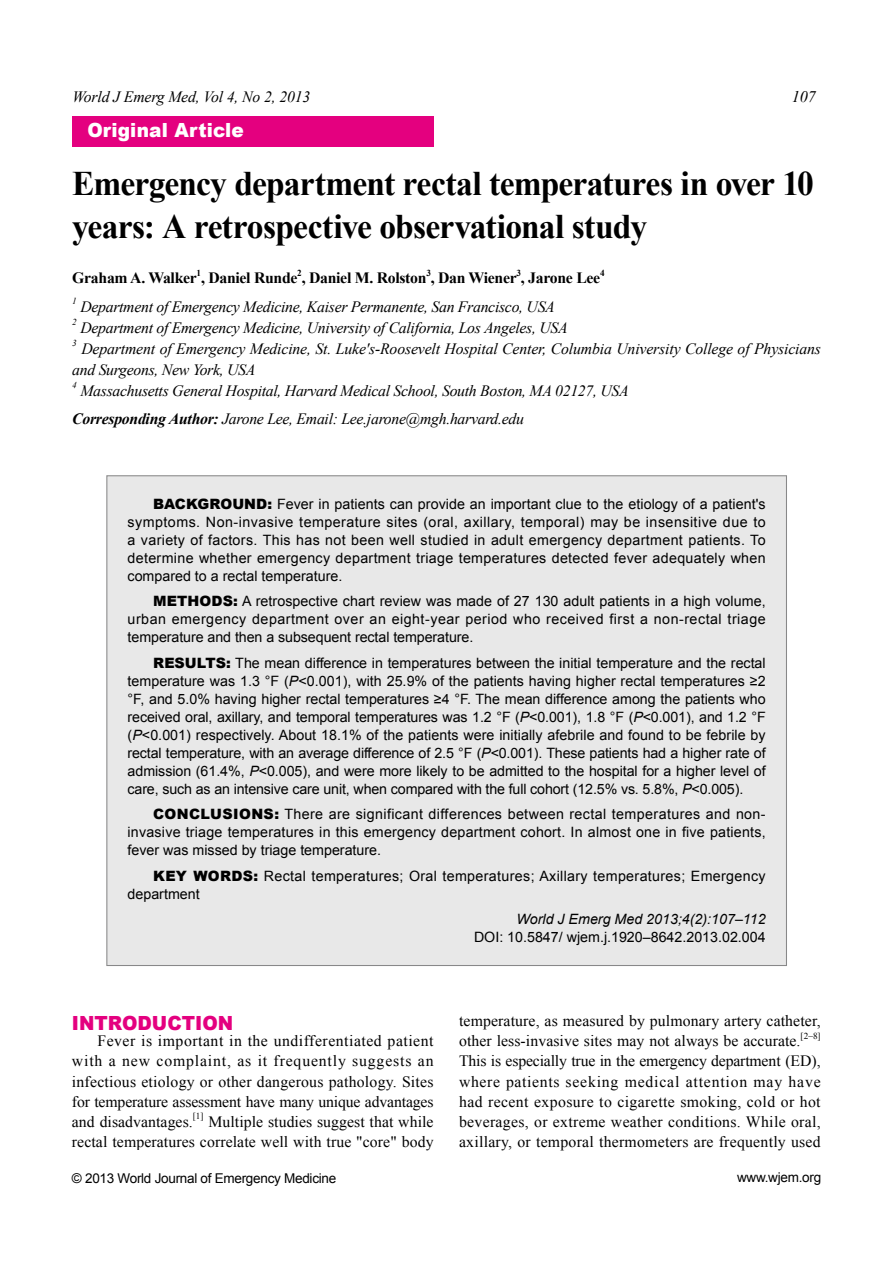
<style>
.page{position:relative;width:893px;height:1263px;background:#fff}
.page>*{position:absolute;margin:0;border:0;box-sizing:border-box;transform-origin:0 0}
.t1{font:700 34.5px/42.5px "Times New Roman";letter-spacing:-.025em;color:#000}
.t2{font:900 19.5px "Arial";letter-spacing:.01em;color:#fff;scale:.95 1}
.t3{font:900 19.5px "Arial";color:#e4007f;scale:.95 1}
.t4{font:italic 16.05px "Times New Roman";color:#000}
.t5{font:15.75px/20.1px "Times New Roman";letter-spacing:.005em;color:#000;text-align:justify}
.t6{font:italic 15.75px/21px "Times New Roman";letter-spacing:-.02em;color:#000}
.t7{font:700 15.75px "Times New Roman";letter-spacing:-.02em;color:#000}
.t8{font:14.25px/18px "Arial";color:#000;text-align:justify}
.t9{font:14.25px/18px "Arial";letter-spacing:.025em;color:#000}
.t10{font:italic 14.25px "Arial";color:#000}
.t11{font:13.5px "Arial";letter-spacing:-.02em;color:#000}
.t12{font:9.15px "Times New Roman";color:#000}
.t13{font:700 9.15px "Times New Roman";color:#000}
.t14{font:italic 9.15px "Times New Roman";color:#000}
.s1{font-weight:700}
.s2{font-weight:900}
.s3{font-style:italic}
</style>
<div class="page">
<div style="left:72px;top:116px;width:361px;height:31px;background:#e4007f"></div>
<div style="left:107px;top:476px;width:679px;height:490px;background:#e8e8e8"></div>
<p class="t6" style="left:72px;top:87px;width:239px">World J Emerg Med, Vol 4, No 2, 2013</p>
<p class="t4" style="left:791px;top:91px;width:26px">107</p>
<h2 class="t2" style="left:87px;top:123px;width:166px">Original Article</h2>
<h1 class="t1" style="left:72px;top:166px;width:743px">Emergency department rectal temperatures in over 10 years: A retrospective observational study</h1>
<p class="t7" style="left:72px;top:272px;width:529px">Graham A. Walker , Daniel Runde , Daniel M. Rolston , Dan Wiener , Jarone Lee</p>
<p class="t13" style="left:196px;top:270px;width:6px">1</p>
<p class="t13" style="left:297px;top:270px;width:6px">2</p>
<p class="t13" style="left:426px;top:270px;width:6px">3</p>
<p class="t13" style="left:516px;top:270px;width:6px">3</p>
<p class="t13" style="left:600px;top:270px;width:6px">4</p>
<p class="t14" style="left:72px;top:298px;width:6px">1</p>
<p class="t6" style="left:80px;top:297px;width:476px">Department of Emergency Medicine, Kaiser Permanente, San Francisco, USA</p>
<p class="t14" style="left:72px;top:319px;width:6px">2</p>
<p class="t6" style="left:80px;top:318px;width:489px">Department of Emergency Medicine, University of California, Los Angeles, USA</p>
<p class="t14" style="left:72px;top:340px;width:6px">3</p>
<p class="t6" style="left:72px;top:339px;width:750px;text-indent:9px">Department of Emergency Medicine, St. Luke's-Roosevelt Hospital Center, Columbia University College of Physicians and Surgeons, New York, USA</p>
<p class="t14" style="left:72px;top:382px;width:6px">4</p>
<p class="t6" style="left:72px;top:378px;width:558px;line-height:28.5px;text-indent:8px">Massachusetts General Hospital, Harvard Medical School, South Boston, MA 02127, USA<br><span class="s1">Corresponding Author:</span> Jarone Lee, Email: Lee.jarone@mgh.harvard.edu</p>
<p class="t8" style="left:128px;top:496px;width:639px;text-indent:26px"><span class="s2">BACKGROUND:</span> Fever in patients can provide an important clue to the etiology of a patient's symptoms. Non-invasive temperature sites (oral, axillary, temporal) may be insensitive due to a variety of factors. This has not been well studied in adult emergency department patients. To determine whether emergency department triage temperatures detected fever adequately when compared to a rectal temperature.</p>
<p class="t8" style="left:128px;top:594px;width:639px;text-indent:26px"><span class="s2">METHODS:</span> A retrospective chart review was made of 27 130 adult patients in a high volume, urban emergency department over an eight-year period who received first a non-rectal triage temperature and then a subsequent rectal temperature.</p>
<p class="t8" style="left:128px;top:655px;width:639px;text-indent:26px"><span class="s2">RESULTS:</span> The mean difference in temperatures between the initial temperature and the rectal temperature was 1.3 °F (<span class="s3">P</span>&lt;0.001), with 25.9% of the patients having higher rectal temperatures ≥2 °F, and 5.0% having higher rectal temperatures ≥4 °F. The mean difference among the patients who received oral, axillary, and temporal temperatures was 1.2 °F (<span class="s3">P</span>&lt;0.001), 1.8 °F (<span class="s3">P</span>&lt;0.001), and 1.2 °F (<span class="s3">P</span>&lt;0.001) respectively. About 18.1% of the patients were initially afebrile and found to be febrile by rectal temperature, with an average difference of 2.5 °F (<span class="s3">P</span>&lt;0.001). These patients had a higher rate of admission (61.4%, <span class="s3">P</span>&lt;0.005), and were more likely to be admitted to the hospital for a higher level of care, such as an intensive care unit, when compared with the full cohort (12.5% vs. 5.8%, <span class="s3">P</span>&lt;0.005).</p>
<p class="t8" style="left:128px;top:807px;width:639px;text-indent:26px"><span class="s2">CONCLUSIONS:</span> There are significant differences between rectal temperatures and non&shy;invasive triage temperatures in this emergency department cohort. In almost one in five patients, fever was missed by triage temperature.</p>
<p class="t9" style="left:128px;top:868px;width:639px;text-indent:26px"><span class="s2">KEY WORDS:</span> Rectal temperatures; Oral temperatures; Axillary temperatures; Emergency department</p>
<p class="t10" style="left:516px;top:914px;width:251px">World J Emerg Med 2013;4(2):107–112</p>
<p class="t8" style="left:474px;top:929px;width:293px">DOI: 10.5847/ wjem.j.1920–8642.2013.02.004</p>
<h2 class="t3" style="left:72px;top:1016px;width:171px">INTRODUCTION</h2>
<p class="t5" style="left:72px;top:1032px;width:363px;text-indent:26px">Fever is important in the undifferentiated patient with a new complaint, as it frequently suggests an infectious etiology or other dangerous pathology. Sites for temperature assessment have many unique advantages and disadvantages.</p>
<p class="t12" style="left:193px;top:1113px;width:12px">[1]</p>
<p class="t5" style="left:72px;top:1113px;width:363px;text-align:right">Multiple studies suggest that while<br>rectal temperatures correlate well with true "core" body</p>
<p class="t11" style="left:72px;top:1173px;width:266px">© 2013 World Journal of Emergency Medicine</p>
<p class="t5" style="left:459px;top:1012px;width:363px">temperature, as measured by pulmonary artery catheter, other less-invasive sites may not always be accurate.</p>
<p class="t12" style="left:800px;top:1033px;width:22px">[2–8]</p>
<p class="t5" style="left:459px;top:1053px;width:363px">This is especially true in the emergency department (ED), where patients seeking medical attention may have had recent exposure to cigarette smoking, cold or hot beverages, or extreme weather conditions. While oral, axillary, or temporal thermometers are frequently used</p>
<p class="t11" style="left:737px;top:1172px;width:86px">www.wjem.org</p>
</div>
